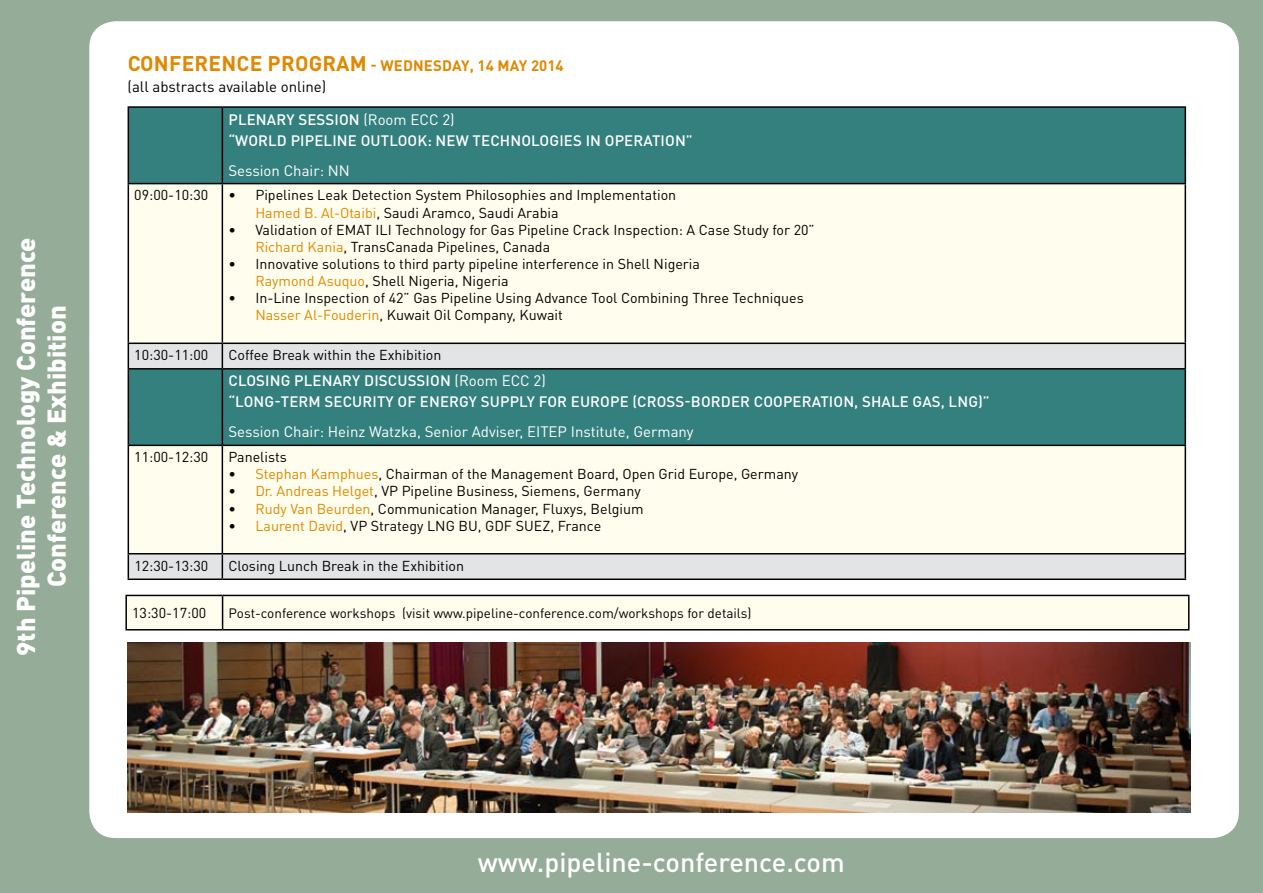
<style>
.page{position:relative;width:1263px;height:893px;background:#95ad98}
.page>*{position:absolute;margin:0;border:0;box-sizing:border-box;transform-origin:0 0}
.t1{font:500 27px "DIN Pro";color:#fff}
.t2{font:900 25.5px/30.6px "DIN Pro";color:#fff;text-align:center}
.t3{font:500 15px "DIN Pro";letter-spacing:.01em;color:#fff}
.t4{font:15px "DIN Pro";color:#fff}
.t5{font:15px/21px "DIN Pro";color:#000}
.t6{font:14.25px/17.1px "DIN Pro";color:#000}
.t7{font:13.5px "DIN Pro";color:#000}
.s1{font-weight:700;font-size:21px;color:#e08900}
.s2{font-weight:700;color:#e08900}
.s3{color:#e08900}
</style>
<div class="page">
<div style="left:90px;top:22px;width:1148px;height:815px;background:#fff;border-radius:26px"></div>
<div style="left:129px;top:108px;width:1055px;height:75px;background:#34807f"></div>
<div style="left:129px;top:184px;width:1055px;height:159px;background:#fffded"></div>
<svg style="left:129px;top:344px;width:1055px;height:234px;background:#77a5a5"></svg>
<div style="left:129px;top:446px;width:1055px;height:107px;background:#fffded"></div>
<hr style="left:128px;top:106px;width:94px;height:2px;background:#000">
<hr style="left:128px;top:108px;width:1px;height:50px;background:#000">
<hr style="left:222px;top:106px;width:964px;height:2px;background:#000">
<hr style="left:222px;top:108px;width:1px;height:50px;background:#000">
<hr style="left:1184px;top:108px;width:2px;height:50px;background:#000">
<svg style="left:128px;top:158px;width:1px;height:25px"></svg>
<svg style="left:222px;top:158px;width:1px;height:25px"></svg>
<hr style="left:1184px;top:158px;width:2px;height:25px;background:#000">
<hr style="left:128px;top:183px;width:94px;height:1px;background:#000">
<hr style="left:128px;top:184px;width:1px;height:159px;background:#000">
<hr style="left:222px;top:183px;width:964px;height:1px;background:#000">
<hr style="left:222px;top:184px;width:1px;height:159px;background:#000">
<hr style="left:1184px;top:184px;width:2px;height:159px;background:#000">
<hr style="left:128px;top:343px;width:94px;height:1px;background:#000">
<svg style="left:128px;top:344px;width:1px;height:24px"></svg>
<hr style="left:222px;top:343px;width:964px;height:1px;background:#000">
<svg style="left:222px;top:344px;width:1px;height:24px"></svg>
<hr style="left:1184px;top:344px;width:2px;height:24px;background:#000">
<hr style="left:128px;top:368px;width:94px;height:2px;background:#000">
<hr style="left:128px;top:370px;width:1px;height:50px;background:#000">
<hr style="left:222px;top:368px;width:964px;height:2px;background:#000">
<hr style="left:222px;top:370px;width:1px;height:50px;background:#000">
<hr style="left:1184px;top:370px;width:2px;height:50px;background:#000">
<svg style="left:128px;top:420px;width:1px;height:25px"></svg>
<svg style="left:222px;top:420px;width:1px;height:25px"></svg>
<hr style="left:1184px;top:420px;width:2px;height:25px;background:#000">
<hr style="left:128px;top:445px;width:94px;height:1px;background:#000">
<hr style="left:128px;top:446px;width:1px;height:107px;background:#000">
<hr style="left:222px;top:445px;width:964px;height:1px;background:#000">
<hr style="left:222px;top:446px;width:1px;height:107px;background:#000">
<hr style="left:1184px;top:446px;width:2px;height:107px;background:#000">
<hr style="left:128px;top:553px;width:94px;height:1px;background:#000">
<svg style="left:128px;top:554px;width:1px;height:24px"></svg>
<hr style="left:222px;top:553px;width:964px;height:1px;background:#000">
<svg style="left:222px;top:554px;width:1px;height:24px"></svg>
<hr style="left:1184px;top:554px;width:2px;height:24px;background:#000">
<hr style="left:128px;top:578px;width:94px;height:2px;background:#000">
<hr style="left:222px;top:578px;width:964px;height:2px;background:#000">
<div style="left:127px;top:596px;width:1061px;height:33px;background:#fffded"></div>
<hr style="left:125px;top:595px;width:98px;height:1px;background:#000">
<hr style="left:125px;top:596px;width:2px;height:33px;background:#000">
<hr style="left:223px;top:595px;width:966px;height:1px;background:#000">
<hr style="left:222px;top:596px;width:1px;height:33px;background:#000">
<hr style="left:1188px;top:596px;width:1px;height:33px;background:#000">
<hr style="left:125px;top:629px;width:98px;height:1px;background:#000">
<hr style="left:223px;top:629px;width:966px;height:1px;background:#000">
<img style="left:128px;top:642px;width:1063px;height:170px">
<h2 class="t2" style="left:10px;top:656px;width:420px;rotate:-90deg">9th Pipeline Technology Conference<br>Conference &amp; Exhibition</h2>
<p class="t5" style="left:128px;top:55px;width:438px"><span class="s1">CONFERENCE PROGRAM</span> <span class="s2">- WEDNESDAY, 14 MAY 2014 </span>(all abstracts available online)</p>
<p class="t3" style="left:228px;top:109px;width:38px">PLENAR</p>
<p class="t3" style="left:286px;top:109px;width:40px">Y SESSION</p>
<p class="t4" style="left:363px;top:109px;width:93px">(Room ECC 2)</p>
<p class="t3" style="left:228px;top:130px;width:283px">“WORLD PIPELIN E OUTLOO K: NEW TECHNO</p>
<p class="t3" style="left:531px;top:130px;width:163px">LOGI ES IN OPERATION”</p>
<p class="t4" style="left:228px;top:160px;width:123px">Session Chair: NN</p>
<p class="t6" style="left:134px;top:186px;width:76px">09:00-10:30</p>
<p class="t6" style="left:255px;top:186px;width:422px;text-indent:-27px">• Pipelines Leak Detection System Philosophies and Implementation<br><span class="s3">Hamed B. Al-Otaibi</span>, Saudi Aramco, Saudi Arabia</p>
<p class="t6" style="left:255px;top:220px;width:561px;text-indent:-27px">• Validation of EMAT ILI Technology for Gas Pipeline Crack Inspection: A Case Study for 20”<br><span class="s3">Richard Kania</span>, TransCanada Pipelines, Canada</p>
<p class="t6" style="left:255px;top:255px;width:446px;text-indent:-27px">• Innovative solutions to third party pipeline interference in Shell Nigeria<br><span class="s3">Raymond Asuquo</span>, Shell Nigeria, Nigeria</p>
<p class="t6" style="left:255px;top:289px;width:550px;text-indent:-27px">• In-Line Inspection of 42” Gas Pipeline Using Advance Tool Combining Three Techniques<br><span class="s3">Nasser Al-Fouderin</span>, Kuwait Oil Company, Kuwait</p>
<p class="t6" style="left:134px;top:346px;width:76px">10:30-11:00</p>
<p class="t6" style="left:228px;top:346px;width:215px">Coffee Break within the Exhibition</p>
<p class="t3" style="left:228px;top:371px;width:28px">CLOSING</p>
<p class="t3" style="left:294px;top:371px;width:38px">PLENAR</p>
<p class="t3" style="left:352px;top:371px;width:65px">Y DISCUSSION</p>
<p class="t4" style="left:455px;top:371px;width:93px">(Room ECC 2)</p>
<p class="t3" style="left:228px;top:392px;width:18px">“LONG</p>
<p class="t3" style="left:274px;top:392px;width:327px">-TERM SECURITY OF EN ERGY SUPPLY FOR EUROP</p>
<p class="t3" style="left:620px;top:392px;width:37px">E (CROSS</p>
<p class="t3" style="left:684px;top:392px;width:90px">-BORDER COOP</p>
<p class="t3" style="left:793px;top:392px;width:80px">ERATION , SHA</p>
<p class="t3" style="left:891px;top:392px;width:32px">LE GAS</p>
<p class="t3" style="left:941px;top:392px;width:50px">, LNG)”</p>
<p class="t4" style="left:228px;top:422px;width:467px">Session Chair: Heinz Watzka, Senior Adviser, EITEP Institute, Germany</p>
<p class="t6" style="left:134px;top:448px;width:76px">11:00-12:30</p>
<p class="t6" style="left:228px;top:448px;width:60px">Panelists</p>
<p class="t6" style="left:228px;top:465px;width:571px">• <span class="s3">Stephan Kamphues</span>, Chairman of the Management Board, Open Grid Europe, Germany</p>
<p class="t6" style="left:228px;top:482px;width:414px">• <span class="s3">Dr. Andreas Helget</span>, VP Pipeline Business, Siemens, Germany</p>
<p class="t6" style="left:228px;top:499px;width:417px">• <span class="s3">Rudy Van Beurden</span>, Communication Manager, Fluxys, Belgium</p>
<p class="t6" style="left:228px;top:516px;width:374px">• <span class="s3">Laurent David</span>, VP Strategy LNG BU, GDF SUEZ, France</p>
<p class="t6" style="left:134px;top:556px;width:76px">12:30-13:30</p>
<p class="t6" style="left:228px;top:556px;width:237px">Closing Lunch Break in the Exhibition</p>
<p class="t6" style="left:132px;top:604px;width:76px">13:30-17:00</p>
<p class="t7" style="left:229px;top:604px;width:525px">Post-conference workshops (visit www.pipeline-conference.com/workshops for details)</p>
<h1 class="t1" style="left:478px;top:844px;width:368px">WWW.PIPELINE-CONFERENCE.COM</h1>
</div>
